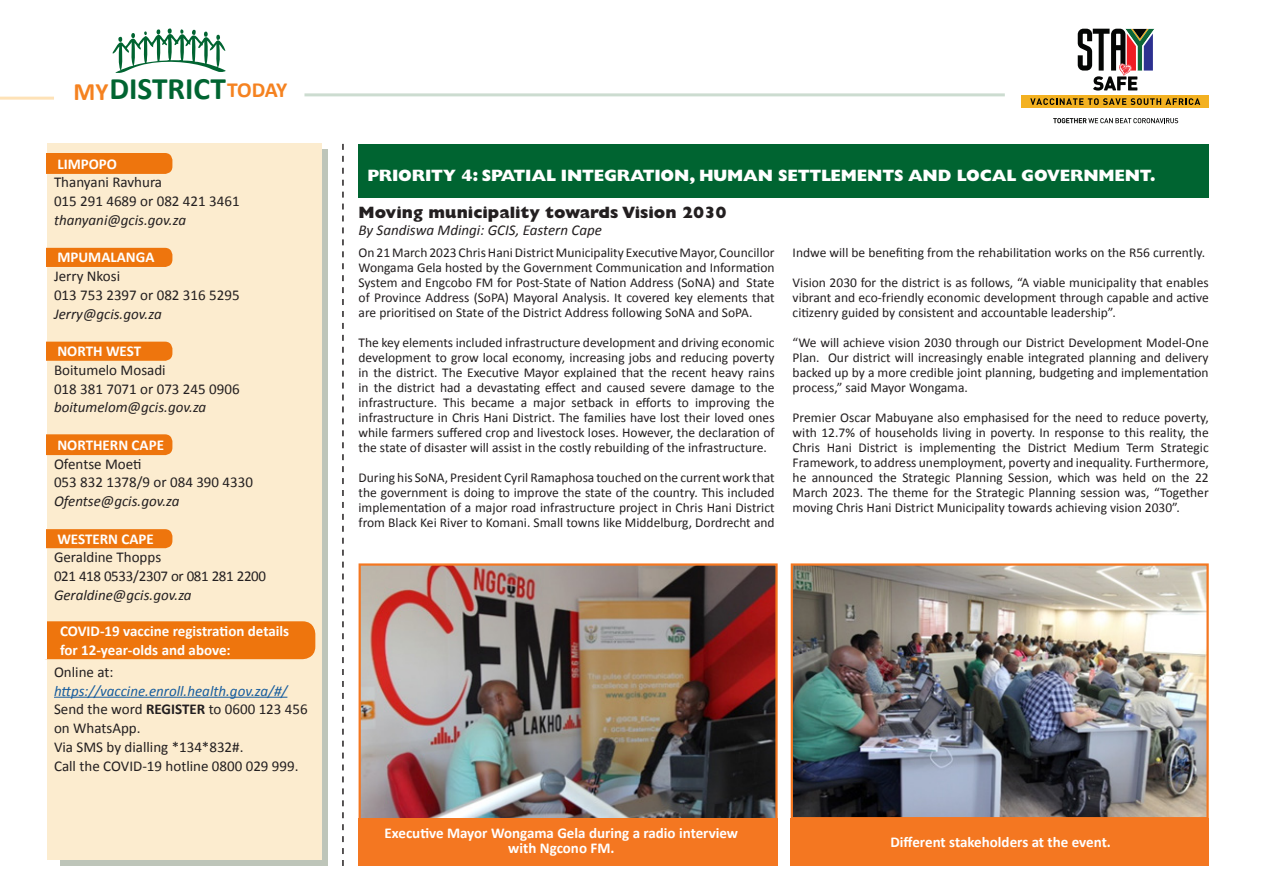
<style>
.page{position:relative;width:1263px;height:893px;background:#fff}
.page>*{position:absolute;margin:0;border:0;box-sizing:border-box;transform-origin:0 0}
.t1{font:700 31.35px "Calibri";color:#006431}
.t2{font:700 25.05px "Calibri";color:#f58220}
.t3{font:700 21.6px "Calibri";letter-spacing:-.025em;color:#f58220}
.t4{font:800 16.5px "Gill Sans MT Pro";letter-spacing:-.01em;color:#fff}
.t5{font:800 16.5px "Gill Sans MT Pro";color:#231f20}
.t6{font:15px/18.8px "Calibri";color:#231f20}
.t7{font:700 15px/18.8px "Calibri";color:#fff}
.t8{font:italic 15px "Calibri";color:#231f20}
.t9{font:italic 15px "Calibri";color:#175d9e}
.t10{font:15px "Calibri";letter-spacing:-.02em;color:#231f20}
.t11{font:13.5px/15px "Calibri";color:#231f20;text-align:justify}
.s1{font-weight:700}
</style>
<div class="page">
<div style="left:60px;top:150px;width:267px;height:716px;background:#bec5b9"></div>
<div style="left:47px;top:144px;width:274px;height:716px;background:#fceccf"></div>
<div style="left:47px;top:153px;width:125px;height:21px;background:#ee750d"></div>
<div style="left:47px;top:248px;width:125px;height:19px;background:#ee750d"></div>
<div style="left:47px;top:342px;width:125px;height:19px;background:#ee750d"></div>
<div style="left:47px;top:434px;width:125px;height:21px;background:#ee750d"></div>
<div style="left:47px;top:529px;width:125px;height:19px;background:#ee750d"></div>
<div style="left:34px;top:621px;width:281px;height:38px;background:#ee750d;border-radius:13px"></div>
<hr style="left:54px;top:697px;width:233px;height:1px;background:#175d9e">
<svg style="left:342px;top:144px;width:2px;height:722px"></svg>
<div style="left:0;top:621px;width:47px;height:38px;background:#fff"></div>
<hr style="left:0;top:97px;width:54px;height:3px;background:#fee2b7">
<hr style="left:304px;top:93px;width:701px;height:3px;background:#ccdcd0">
<svg style="left:113px;top:28px;width:113px;height:45px"></svg>
<svg style="left:1078px;top:29px;width:76px;height:62px"></svg>
<div style="left:1022px;top:95px;width:187px;height:12px;background:#f3b121"></div>
<svg style="left:1030px;top:98px;width:170px;height:7px"></svg>
<svg style="left:1053px;top:118px;width:125px;height:5px"></svg>
<div style="left:359px;top:144px;width:850px;height:54px;background:#006431"></div>
<img style="left:362px;top:566px;width:413px;height:252px">
<div style="left:359px;top:563px;width:419px;height:264px;border:2px solid #f47721"></div>
<img style="left:794px;top:566px;width:412px;height:250px">
<div style="left:791px;top:563px;width:418px;height:256px;border:2px solid #f47721"></div>
<div style="left:359px;top:818px;width:419px;height:48px;background:#f47721"></div>
<div style="left:791px;top:818px;width:418px;height:48px;background:#f47721"></div>
<p class="t2" style="left:73px;top:75px;width:36px">MY</p>
<p class="t1" style="left:109px;top:69px;width:118px">DISTRICT</p>
<p class="t3" style="left:227px;top:76px;width:62px">TODAY</p>
<p class="t7" style="left:57px;top:154px;width:61px">LIMPOPO</p>
<p class="t6" style="left:54px;top:173px;width:110px">Thanyani Ravhura</p>
<p class="t6" style="left:54px;top:192px;width:187px">015 291 4689 or 082 421 3461</p>
<p class="t8" style="left:54px;top:210px;width:134px">thanyani@gcis.gov.za</p>
<p class="t7" style="left:57px;top:248px;width:99px">MPUMALANGA</p>
<p class="t6" style="left:54px;top:267px;width:68px">Jerry Nkosi</p>
<p class="t6" style="left:54px;top:286px;width:187px">013 753 2397 or 082 316 5295</p>
<p class="t8" style="left:54px;top:303px;width:109px">Jerry@gcis.gov.za</p>
<p class="t7" style="left:57px;top:342px;width:85px">NORTH WEST</p>
<p class="t6" style="left:54px;top:361px;width:113px">Boitumelo Mosadi</p>
<p class="t6" style="left:54px;top:379px;width:187px">018 381 7071 or 073 245 0906</p>
<p class="t8" style="left:54px;top:397px;width:154px">boitumelom@gcis.gov.za</p>
<p class="t7" style="left:57px;top:435px;width:108px">NORTHERN CAPE</p>
<p class="t6" style="left:54px;top:454px;width:89px">Ofentse Moeti</p>
<p class="t6" style="left:54px;top:473px;width:200px">053 832 1378/9 or 084 390 4330</p>
<p class="t8" style="left:54px;top:491px;width:127px">Ofentse@gcis.gov.za</p>
<p class="t7" style="left:57px;top:529px;width:98px">WESTERN CAPE</p>
<p class="t6" style="left:54px;top:548px;width:109px">Geraldine Thopps</p>
<p class="t10" style="left:54px;top:567px;width:214px">021 418 0533/2307 or 081 281 2200</p>
<p class="t8" style="left:54px;top:585px;width:139px">Geraldine@gcis.gov.za</p>
<p class="t7" style="left:60px;top:621px;width:231px">COVID-19 vaccine registration details for 12-year-olds and above:</p>
<p class="t6" style="left:54px;top:662px;width:61px">Online at:</p>
<p class="t9" style="left:54px;top:680px;width:235px">https://vaccine.enroll.health.gov.za/#/</p>
<p class="t6" style="left:54px;top:700px;width:255px">Send the word <span class="s1">REGISTER</span> to 0600 123 456 on WhatsApp.</p>
<p class="t6" style="left:54px;top:737px;width:191px">Via SMS by dialling *134*832#.</p>
<p class="t6" style="left:54px;top:756px;width:246px">Call the COVID-19 hotline 0800 029 999.</p>
<p class="t4" style="left:368px;top:165px;width:790px">PRIORITY 4: SPATIAL INTEGRATION, HUMAN SETTLEMENTS AND LOCAL GOVERNMENT.</p>
<p class="t5" style="left:359px;top:203px;width:370px">Moving municipality towards Vision 2030</p>
<p class="t8" style="left:359px;top:219px;width:245px">By Sandiswa Mdingi: GCIS, Eastern Cape</p>
<p class="t11" style="left:359px;top:245px;width:418px">On 21 March 2023 Chris Hani District Municipality Executive Mayor, Councillor Wongama Gela hosted by the Government Communication and Information System and Engcobo FM for Post-State of Nation Address (SoNA) and State of Province Address (SoPA) Mayoral Analysis. It covered key elements that are prioritised on State of the District Address following SoNA and SoPA.</p>
<p class="t11" style="left:359px;top:335px;width:418px">The key elements included infrastructure development and driving economic development to grow local economy, increasing jobs and reducing poverty in the district. The Executive Mayor explained that the recent heavy rains in the district had a devastating effect and caused severe damage to the infrastructure. This became a major setback in efforts to improving the infrastructure in Chris Hani District. The families have lost their loved ones while farmers suffered crop and livestock loses. However, the declaration of the state of disaster will assist in the costly rebuilding of the infrastructure.</p>
<p class="t11" style="left:359px;top:470px;width:418px">During his SoNA, President Cyril Ramaphosa touched on the current work that the government is doing to improve the state of the country. This included implementation of a major road infrastructure project in Chris Hani District from Black Kei River to Komani. Small towns like Middelburg, Dordrecht and</p>
<p class="t11" style="left:793px;top:245px;width:414px">Indwe will be benefiting from the rehabilitation works on the R56 currently.</p>
<p class="t11" style="left:793px;top:275px;width:418px">Vision 2030 for the district is as follows, “A viable municipality that enables vibrant and eco-friendly economic development through capable and active citizenry guided by consistent and accountable leadership”.</p>
<p class="t11" style="left:793px;top:335px;width:418px">“We will achieve vision 2030 through our District Development Model-One Plan. Our district will increasingly enable integrated planning and delivery backed up by a more credible joint planning, budgeting and implementation process,” said Mayor Wongama.</p>
<p class="t11" style="left:793px;top:410px;width:418px">Premier Oscar Mabuyane also emphasised for the need to reduce poverty, with 12.7% of households living in poverty. In response to this reality, the Chris Hani District is implementing the District Medium Term Strategic Framework, to address unemployment, poverty and inequality. Furthermore, he announced the Strategic Planning Session, which was held on the 22<br>March 2023. The theme for the Strategic Planning session was, “Together moving Chris Hani District Municipality towards achieving vision 2030”.</p>
<p class="t7" style="left:385px;top:825px;width:355px;line-height:15px;text-align:center">Executive Mayor Wongama Gela during a radio interview with Ngcono FM.</p>
<p class="t7" style="left:890px;top:832px;width:222px">Different stakeholders at the event.</p>
</div>
